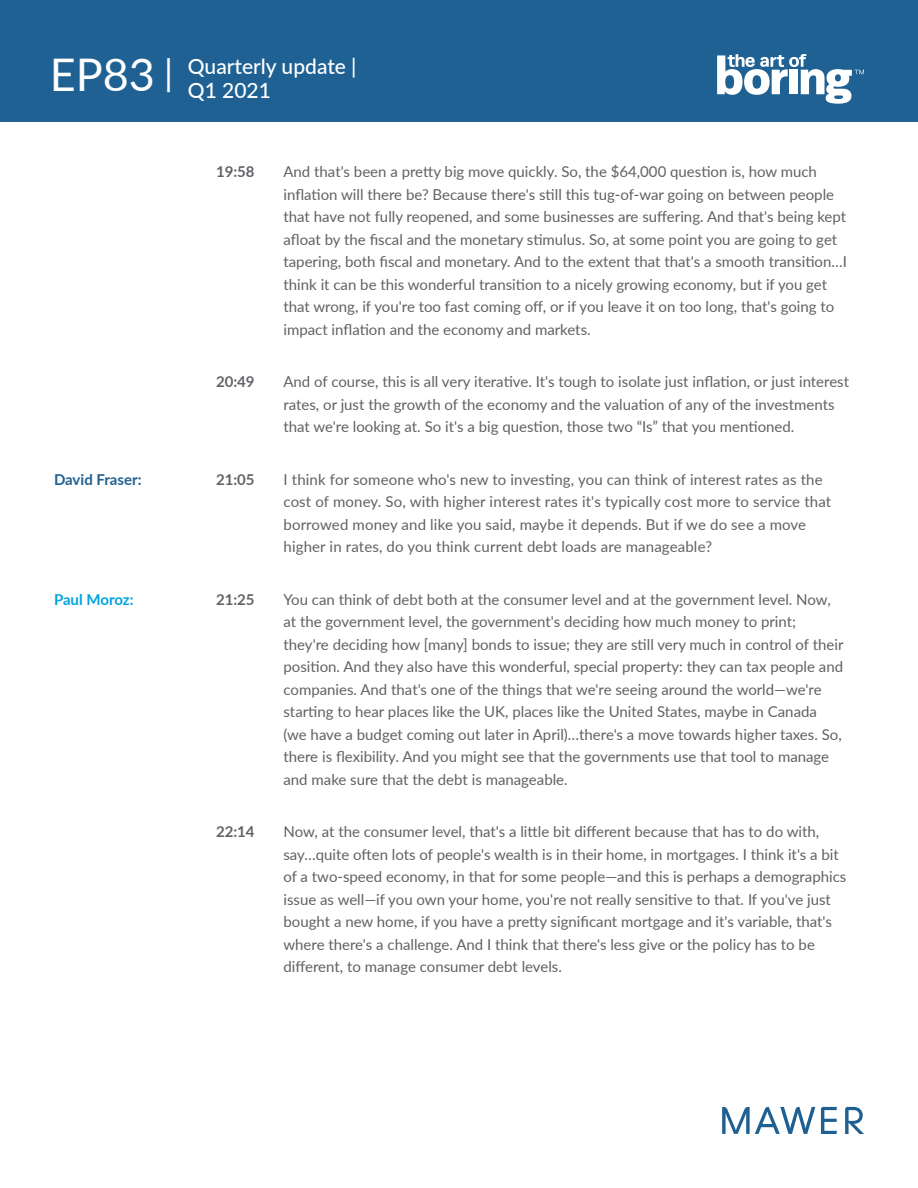
<style>
.page{position:relative;width:918px;height:1188px;background:#fff}
.page>*{position:absolute;margin:0;border:0;box-sizing:border-box;transform-origin:0 0}
.t1{font:500 21px/24px "Lato";color:#fff}
.t2{font:15px/22.5px "Lato";color:#616163}
.t3{font:700 15px "Lato";color:#606366}
.t4{font:700 15px "Lato";color:#216191}
.t5{font:700 15px "Lato";letter-spacing:-.01em;color:#00a3e0}
.s1{font-weight:400;font-size:45px}
.s2{font-weight:400;font-size:36px}
</style>
<div class="page">
<div style="left:0;top:0;width:918px;height:122px;background:#1f6193"></div>
<svg style="left:717px;top:54px;width:147px;height:50px"></svg>
<svg style="left:845px;top:1107px;width:19px;height:27px"></svg>
<svg style="left:821px;top:1107px;width:16px;height:27px"></svg>
<svg style="left:722px;top:1107px;width:93px;height:27px"></svg>
<h1 class="t1" style="left:188px;top:53px;width:170px;text-indent:-138px"><span class="s1">EP83</span> <span class="s2">|</span> Quarterly update |<br>Q1 2021</h1>
<p class="t3" style="left:216px;top:161px;width:40px">19:58</p>
<p class="t2" style="left:284px;top:160px;width:565px">And that's been a pretty big move quickly. So, the $64,000 question is, how much inflation will there be? Because there's still this tug-of-war going on between people that have not fully reopened, and some businesses are suffering. And that's being kept afloat by the fiscal and the monetary stimulus. So, at some point you are going to get tapering, both fiscal and monetary. And to the extent that that's a smooth transition…I think it can be this wonderful transition to a nicely growing economy, but if you get that wrong, if you're too fast coming off, or if you leave it on too long, that's going to impact inflation and the economy and markets.</p>
<p class="t3" style="left:216px;top:371px;width:40px">20:49</p>
<p class="t2" style="left:284px;top:370px;width:567px">And of course, this is all very iterative. It's tough to isolate just inflation, or just interest rates, or just the growth of the economy and the valuation of any of the investments that we're looking at. So it's a big question, those two “Is” that you mentioned.</p>
<p class="t4" style="left:54px;top:468px;width:89px">David Fraser:</p>
<p class="t3" style="left:216px;top:468px;width:40px">21:05</p>
<p class="t2" style="left:284px;top:467px;width:549px">I think for someone who's new to investing, you can think of interest rates as the cost of money. So, with higher interest rates it's typically cost more to service that borrowed money and like you said, maybe it depends. But if we do see a move higher in rates, do you think current debt loads are manageable?</p>
<p class="t5" style="left:54px;top:588px;width:81px">Paul Moroz:</p>
<p class="t3" style="left:216px;top:588px;width:40px">21:25</p>
<p class="t2" style="left:284px;top:587px;width:562px">You can think of debt both at the consumer level and at the government level. Now, at the government level, the government's deciding how much money to print; they're deciding how [many] bonds to issue; they are still very much in control of their position. And they also have this wonderful, special property: they can tax people and companies. And that's one of the things that we're seeing around the world—we're starting to hear places like the UK, places like the United States, maybe in Canada (we have a budget coming out later in April)…there's a move towards higher taxes. So, there is flexibility. And you might see that the governments use that tool to manage and make sure that the debt is manageable.</p>
<p class="t3" style="left:216px;top:821px;width:40px">22:14</p>
<p class="t2" style="left:284px;top:820px;width:564px">Now, at the consumer level, that's a little bit different because that has to do with, say…quite often lots of people's wealth is in their home, in mortgages. I think it's a bit of a two-speed economy, in that for some people—and this is perhaps a demographics issue as well—if you own your home, you're not really sensitive to that. If you've just bought a new home, if you have a pretty significant mortgage and it's variable, that's where there's a challenge. And I think that there's less give or the policy has to be different, to manage consumer debt levels.</p>
</div>
